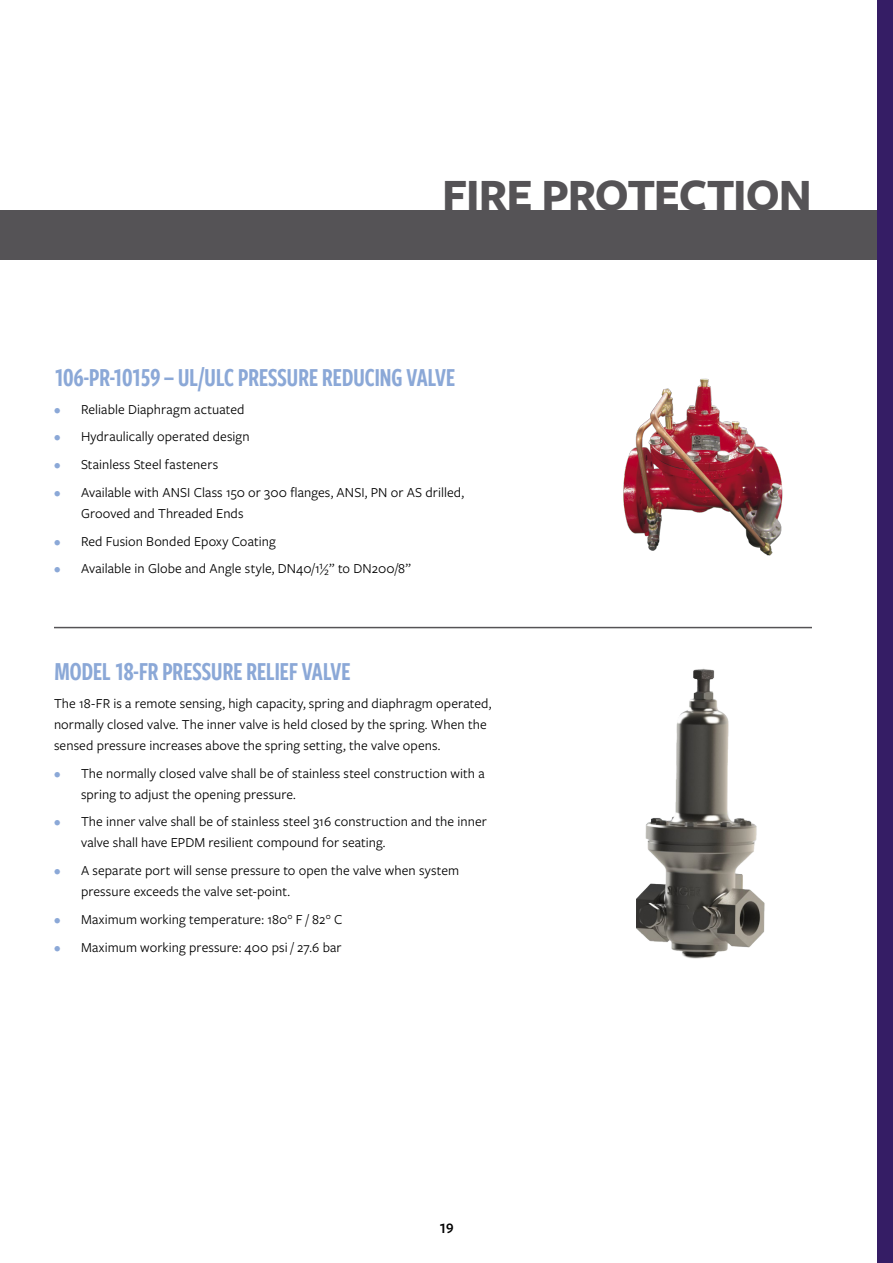
<style>
.page{position:relative;width:893px;height:1263px;background:#fff}
.page>*{position:absolute;margin:0;border:0;box-sizing:border-box;transform-origin:0 0}
.t1{font:700 46.5px "Freight Sans Pro";letter-spacing:-.03em;color:#555356}
.t2{font:27px "Freight Sans Cmp Pro Semi";letter-spacing:-.025em;color:#8ba8d7}
.t3{font:600 15px "Freight Sans Pro";color:#000}
.t4{font:14.25px/21px "Freight Sans Pro";letter-spacing:.005em;color:#000}
.s1{color:#8ba8d7}
</style>
<div class="page">
<div style="left:0;top:210px;width:893px;height:50px;background:#555356"></div>
<img style="left:636px;top:668px;width:129px;height:291px">
<img style="left:623px;top:378px;width:160px;height:178px">
<hr style="left:54px;top:627px;width:758px;height:1px;background:#555356">
<div style="left:878px;top:0;width:15px;height:1263px;background:#351d65"></div>
<h1 class="t1" style="left:442px;top:163px;width:371px">FIRE PROTECTION</h1>
<h2 class="t2" style="left:54px;top:359px;width:403px">106-PR-10159 – UL/ULC PRESSURE REDUCING VALVE</h2>
<p class="t4" style="left:54px;top:398px;width:192px"><span class="s1">•</span> Reliable Diaphragm actuated</p>
<p class="t4" style="left:54px;top:426px;width:197px"><span class="s1">•</span> Hydraulically operated design</p>
<p class="t4" style="left:54px;top:453px;width:166px"><span class="s1">•</span> Stainless Steel fasteners</p>
<p class="t4" style="left:81px;top:481px;width:384px;text-indent:-27px"><span class="s1">•</span> Available with ANSI Class 150 or 300 flanges, ANSI, PN or AS drilled,<br>Grooved and Threaded Ends</p>
<p class="t4" style="left:54px;top:530px;width:223px"><span class="s1">•</span> Red Fusion Bonded Epoxy Coating</p>
<p class="t4" style="left:54px;top:558px;width:358px"><span class="s1">•</span> Available in Globe and Angle style, DN40/1½” to DN200/8”</p>
<h2 class="t2" style="left:54px;top:653px;width:298px">MODEL 18-FR PRESSURE RELIEF VALVE</h2>
<p class="t4" style="left:54px;top:692px;width:439px">The 18-FR is a remote sensing, high capacity, spring and diaphragm operated, normally closed valve. The inner valve is held closed by the spring. When the sensed pressure increases above the spring setting, the valve opens.</p>
<p class="t4" style="left:81px;top:762px;width:405px;text-indent:-27px"><span class="s1">•</span> The normally closed valve shall be of stainless steel construction with a spring to adjust the opening pressure.</p>
<p class="t4" style="left:81px;top:811px;width:407px;text-indent:-27px"><span class="s1">•</span> The inner valve shall be of stainless steel 316 construction and the inner valve shall have EPDM resilient compound for seating.</p>
<p class="t4" style="left:81px;top:859px;width:380px;text-indent:-27px"><span class="s1">•</span> A separate port will sense pressure to open the valve when system pressure exceeds the valve set-point.</p>
<p class="t4" style="left:54px;top:908px;width:290px"><span class="s1">•</span> Maximum working temperature: 180° F / 82° C</p>
<p class="t4" style="left:54px;top:936px;width:289px"><span class="s1">•</span> Maximum working pressure: 400 psi / 27.6 bar</p>
<p class="t3" style="left:439px;top:1218px;width:16px">19</p>
</div>
